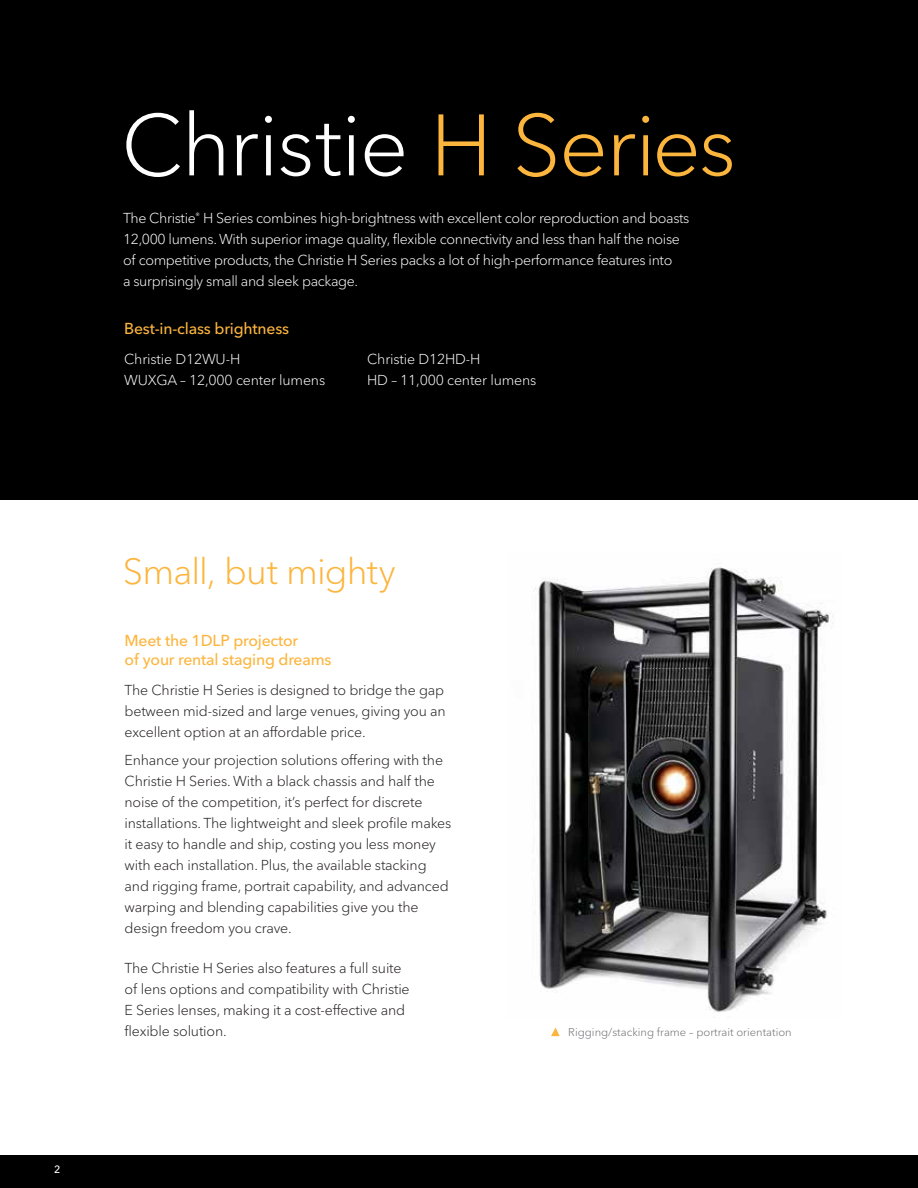
<style>
.page{position:relative;width:918px;height:1188px;background:#fff}
.page>*{position:absolute;margin:0;border:0;box-sizing:border-box;transform-origin:0 0}
.t1{font:300 86.1px "Avenir Next Cyr";letter-spacing:-.02em;color:#fff}
.t2{font:300 36px "Avenir Next Cyr";letter-spacing:-.025em;color:#fcb53d}
.t3{font:500 15.75px/18.8px "Avenir Next Cyr";letter-spacing:-.01em;color:#fcb53d}
.t4{font:300 14.25px/21px "Avenir Next Cyr";letter-spacing:-.01em;color:#231f20}
.t5{font:300 14.25px/21px "Avenir Next Cyr";letter-spacing:-.025em;color:#fff}
.t6{font:300 11.25px "Avenir Next Cyr";color:#6d6e71}
.t7{font:500 10.5px "Avenir Next Cyr";color:#fff}
.s1{color:#fcb53d}
</style>
<div class="page">
<div style="left:0;top:0;width:918px;height:500px;background:#000"></div>
<svg style="left:551px;top:1028px;width:9px;height:8px"></svg>
<img style="left:535px;top:567px;width:299px;height:446px">
<div style="left:0;top:1156px;width:918px;height:32px;background:#000"></div>
<h1 class="t1" style="left:121px;top:94px;width:616px">Christie <span class="s1">H Series</span></h1>
<p class="t5" style="left:123px;top:207px;width:568px">The Christie<sup>®</sup> H Series combines high-brightness with excellent color reproduction and boasts 12,000 lumens. With superior image quality, flexible connectivity and less than half the noise of competitive products, the Christie H Series packs a lot of high-performance features into<br>a surprisingly small and sleek package.</p>
<p class="t3" style="left:124px;top:319px;width:166px">Best-in-class brightness</p>
<p class="t5" style="left:124px;top:349px;width:203px">Christie D12WU-H<br>WUXGA – 12,000 center lumens</p>
<p class="t5" style="left:367px;top:349px;width:171px">Christie D12HD-H<br>HD – 11,000 center lumens</p>
<p class="t7" style="left:54px;top:1163px;width:8px">2</p>
<h2 class="t2" style="left:123px;top:550px;width:275px">Small, but mighty</h2>
<p class="t3" style="left:125px;top:631px;width:208px">Meet the 1DLP projector<br>of your rental staging dreams</p>
<p class="t4" style="left:125px;top:679px;width:323px;text-align:justify">The Christie H Series is designed to bridge the gap between mid-sized and large venues, giving you an excellent option at an affordable price.</p>
<p class="t4" style="left:125px;top:750px;width:328px">Enhance your projection solutions offering with the Christie H Series. With a black chassis and half the noise of the competition, it’s perfect for discrete installations. The lightweight and sleek profile makes it easy to handle and ship, costing you less money with each installation. Plus, the available stacking and rigging frame, portrait capability, and advanced warping and blending capabilities give you the design freedom you crave.</p>
<p class="t4" style="left:125px;top:957px;width:287px">The Christie H Series also features a full suite of lens options and compatibility with Christie E Series lenses, making it a cost-effective and flexible solution.</p>
<p class="t6" style="left:568px;top:1026px;width:225px">Rigging/stacking frame – portrait orientation</p>
</div>
